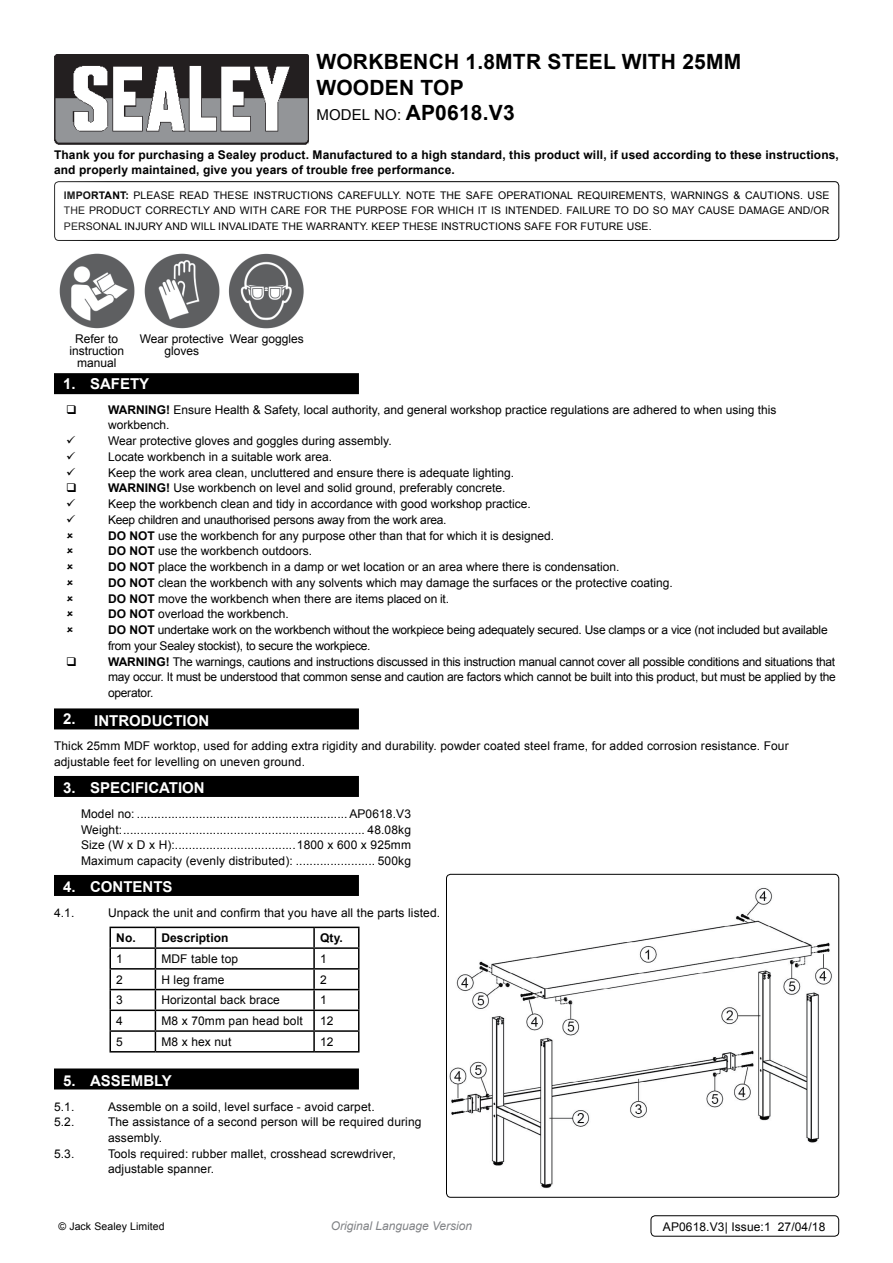
<style>
.page{position:relative;width:893px;height:1263px;background:#fff}
.page>*{position:absolute;margin:0;border:0;box-sizing:border-box;transform-origin:0 0}
.t1{font:700 21px/25.3px "Arial";letter-spacing:.01em;color:#000}
.t2{font:700 15px "Arial";color:#fff}
.t3{font:12px/15.8px "Arial";color:#000}
.t4{font:700 12px/15.8px "Arial";letter-spacing:.01em;color:#000}
.t5{font:12px/15.8px "Arial";letter-spacing:-.02em;color:#000}
.t6{font:italic 12px "Arial";color:#808285}
.t7{font:10.5px/15.8px "Arial";letter-spacing:.01em;color:#000;text-align:justify}
.s1{font-weight:400;font-size:15px}
.s2{font-weight:700}
</style>
<div class="page">
<img style="left:54px;top:54px;width:255px;height:90px">
<div style="left:54px;top:181px;width:785px;height:60px;border:1px solid #000;border-radius:4px"></div>
<div style="left:54px;top:373px;width:305px;height:21px;background:#000"></div>
<div style="left:54px;top:708px;width:305px;height:21px;background:#000"></div>
<div style="left:54px;top:776px;width:305px;height:21px;background:#000"></div>
<div style="left:54px;top:875px;width:305px;height:21px;background:#000"></div>
<div style="left:54px;top:1068px;width:305px;height:21px;background:#000"></div>
<div style="left:651px;top:1215px;width:188px;height:21px;border:1px solid #000;border-radius:4px"></div>
<img style="left:59px;top:253px;width:245px;height:76px">
<img style="left:449px;top:887px;width:383px;height:301px">
<div style="left:446px;top:874px;width:393px;height:324px;border:1px solid #000;border-radius:4px"></div>
<hr style="left:109px;top:927px;width:46px;height:1px;background:#000">
<hr style="left:155px;top:927px;width:159px;height:1px;background:#000">
<hr style="left:314px;top:927px;width:46px;height:1px;background:#000">
<hr style="left:109px;top:947px;width:46px;height:2px;background:#000">
<svg style="left:109px;top:928px;width:2px;height:40px"></svg>
<hr style="left:155px;top:947px;width:159px;height:2px;background:#000">
<hr style="left:314px;top:947px;width:46px;height:2px;background:#000">
<svg style="left:313px;top:928px;width:2px;height:40px"></svg>
<svg style="left:358px;top:928px;width:2px;height:40px"></svg>
<hr style="left:109px;top:968px;width:46px;height:1px;background:#000">
<hr style="left:109px;top:969px;width:2px;height:20px;background:#000">
<hr style="left:155px;top:968px;width:159px;height:1px;background:#000">
<hr style="left:314px;top:968px;width:46px;height:1px;background:#000">
<hr style="left:313px;top:969px;width:2px;height:20px;background:#000">
<hr style="left:358px;top:969px;width:2px;height:20px;background:#000">
<hr style="left:109px;top:989px;width:46px;height:1px;background:#000">
<hr style="left:155px;top:989px;width:159px;height:1px;background:#000">
<hr style="left:314px;top:989px;width:46px;height:1px;background:#000">
<hr style="left:109px;top:1009px;width:46px;height:2px;background:#000">
<hr style="left:155px;top:1009px;width:159px;height:2px;background:#000">
<hr style="left:314px;top:1009px;width:46px;height:2px;background:#000">
<hr style="left:109px;top:1030px;width:46px;height:2px;background:#000">
<svg style="left:109px;top:990px;width:2px;height:61px"></svg>
<hr style="left:155px;top:1030px;width:159px;height:2px;background:#000">
<svg style="left:155px;top:928px;width:1px;height:123px"></svg>
<hr style="left:314px;top:1030px;width:46px;height:2px;background:#000">
<svg style="left:313px;top:990px;width:2px;height:61px"></svg>
<svg style="left:358px;top:990px;width:2px;height:61px"></svg>
<hr style="left:109px;top:1051px;width:46px;height:1px;background:#000">
<hr style="left:155px;top:1051px;width:159px;height:1px;background:#000">
<hr style="left:314px;top:1051px;width:46px;height:1px;background:#000">
<h1 class="t1" style="left:316px;top:50px;width:426px">workbench 1.8mtr steel with 25mm wooden top<br><span class="s1">model no:</span> AP0618.V3</h1>
<p class="t4" style="left:54px;top:147px;width:786px">Thank you for purchasing a Sealey product. Manufactured to a high standard, this product will, if used according to these instructions, and properly maintained, give you years of trouble free performance.</p>
<p class="t7" style="left:64px;top:187px;width:767px"><span class="s2">IMPORTANT:</span> PLEASE READ THESE INSTRUCTIONS CAREFULLY. NOTE THE SAFE OPERATIONAL REQUIREMENTS, WARNINGS &amp; CAUTIONS. USE THE PRODUCT CORRECTLY AND WITH CARE FOR THE PURPOSE FOR WHICH IT IS INTENDED. FAILURE TO DO SO MAY CAUSE DAMAGE AND/OR PERSONAL INJURY AND WILL INVALIDATE THE WARRANTY. KEEP THESE INSTRUCTIONS SAFE FOR FUTURE USE.</p>
<p class="t3" style="left:69px;top:332px;width:56px;line-height:12px;text-align:center">Refer to instruction manual</p>
<p class="t3" style="left:140px;top:332px;width:86px;line-height:12px;text-align:center">Wear protective gloves</p>
<p class="t3" style="left:230px;top:331px;width:76px">Wear goggles</p>
<p class="t2" style="left:63px;top:374px;width:88px">1. SAFETY</p>
<p class="t4" style="left:108px;top:402px;width:28px">WARNIN</p>
<p class="t3" style="left:157px;top:402px;width:621px"><span class="s2">G!</span> Ensure Health &amp; Safety, local authority, and general workshop practice regulations are adhered to when using this</p>
<p class="t3" style="left:108px;top:417px;width:63px">workbench.</p>
<p class="t3" style="left:108px;top:433px;width:285px">Wear protective gloves and goggles during assembly.</p>
<p class="t3" style="left:93px;top:449px;width:241px">Locate workbench in a suitable work area.</p>
<p class="t3" style="left:108px;top:465px;width:408px">Keep the work area clean, uncluttered and ensure there is adequate lighting.</p>
<p class="t4" style="left:108px;top:481px;width:28px">WARNIN</p>
<p class="t3" style="left:108px;top:480px;width:424px;text-indent:49px"><span class="s2">G!</span> Use workbench on level and solid ground, preferably concrete.<br>Keep the workbench clean and tidy in accordance with good workshop practice.<br>Keep children and unauthorised persons away from the work area.</p>
<p class="t4" style="left:108px;top:528px;width:31px">DO NOT</p>
<p class="t3" style="left:158px;top:528px;width:398px">use the workbench for any purpose other than that for which it is designed.</p>
<p class="t4" style="left:108px;top:544px;width:31px">DO NOT</p>
<p class="t3" style="left:158px;top:543px;width:156px">use the workbench outdoors.</p>
<p class="t4" style="left:108px;top:559px;width:31px">DO NOT</p>
<p class="t3" style="left:158px;top:559px;width:463px">place the workbench in a damp or wet location or an area where there is condensation.</p>
<p class="t4" style="left:108px;top:575px;width:31px">DO NOT</p>
<p class="t3" style="left:158px;top:575px;width:516px">clean the workbench with any solvents which may damage the surfaces or the protective coating.</p>
<p class="t4" style="left:108px;top:591px;width:31px">DO NOT</p>
<p class="t3" style="left:158px;top:591px;width:293px">move the workbench when there are items placed on it.</p>
<p class="t4" style="left:108px;top:607px;width:31px">DO NOT</p>
<p class="t3" style="left:158px;top:606px;width:132px">overload the workbench.</p>
<p class="t4" style="left:108px;top:622px;width:31px">DO NOT</p>
<p class="t5" style="left:108px;top:622px;width:721px;text-indent:50px">undertake work on the workbench without the workpiece being adequately secured. Use clamps or a vice (not included but available from your Sealey stockist), to secure the workpiece.</p>
<p class="t4" style="left:108px;top:654px;width:28px">WARNIN</p>
<p class="t3" style="left:108px;top:654px;width:729px;text-align:justify;text-indent:49px"><span class="s2">G!</span> The warnings, cautions and instructions discussed in this instruction manual cannot cover all possible conditions and situations that may occur. It must be understood that common sense and caution are factors which cannot be built into this product, but must be applied by the operator.</p>
<p class="t2" style="left:63px;top:710px;width:42px">2. INTROD</p>
<p class="t2" style="left:152px;top:710px;width:21px">UCTION</p>
<p class="t3" style="left:54px;top:738px;width:736px">Thick 25mm MD F worktop, used for adding extra rigidity and durability. powder coated steel frame, for added corrosion resistance. Four adjustable feet for levelling on uneven ground.</p>
<p class="t2" style="left:63px;top:778px;width:37px">3. SPECI</p>
<p class="t2" style="left:135px;top:778px;width:44px">FICATION</p>
<p class="t3" style="left:81px;top:806px;width:331px;text-align:justify">Model no: .............................................................AP0618.V3<br>Weight:...................................................................... 48.08kg Size (W x D x H):...................................1800 x 600 x 925mm Maximum capacity (evenly distributed): ....................... 500kg</p>
<p class="t2" style="left:63px;top:877px;width:111px">4. contents</p>
<p class="t3" style="left:54px;top:905px;width:22px">4.1.</p>
<p class="t3" style="left:108px;top:905px;width:334px">Unpack the unit and confirm that you have all the parts listed.</p>
<p class="t4" style="left:116px;top:930px;width:114px">No. Description</p>
<p class="t4" style="left:320px;top:930px;width:24px">Qty.</p>
<p class="t3" style="left:116px;top:951px;width:8px">1</p>
<p class="t3" style="left:161px;top:951px;width:78px">MDF table top</p>
<p class="t3" style="left:320px;top:951px;width:8px">1</p>
<p class="t3" style="left:116px;top:972px;width:8px">2</p>
<p class="t3" style="left:161px;top:972px;width:65px">H leg frame</p>
<p class="t3" style="left:320px;top:972px;width:8px">2</p>
<p class="t3" style="left:116px;top:992px;width:8px">3</p>
<p class="t3" style="left:161px;top:992px;width:120px">h orizontal back brace</p>
<p class="t3" style="left:320px;top:992px;width:8px">1</p>
<p class="t3" style="left:116px;top:1013px;width:8px">4</p>
<p class="t3" style="left:161px;top:1013px;width:143px">M8 x 70mm pan head bolt</p>
<p class="t3" style="left:320px;top:1013px;width:15px">12</p>
<p class="t3" style="left:116px;top:1034px;width:8px">5</p>
<p class="t3" style="left:161px;top:1034px;width:72px">M8 x hex nut</p>
<p class="t3" style="left:320px;top:1034px;width:15px">12</p>
<p class="t2" style="left:63px;top:1070px;width:109px">5. assembly</p>
<p class="t3" style="left:54px;top:1098px;width:22px">5.1.</p>
<p class="t3" style="left:108px;top:1098px;width:268px">Assemble on a soild, level surface - avoid carpet.</p>
<p class="t3" style="left:54px;top:1114px;width:22px">5.2.</p>
<p class="t3" style="left:108px;top:1114px;width:315px">The assistance of a second person will be required during assembly.</p>
<p class="t3" style="left:54px;top:1146px;width:22px">5.3.</p>
<p class="t3" style="left:108px;top:1146px;width:289px">Tools required: rubber mallet, crosshead screwdriver, adjustable spanner.</p>
<p class="t7" style="left:58px;top:1219px;width:108px">© Jack Sealey Limited</p>
<p class="t6" style="left:331px;top:1218px;width:143px">Original Language Version</p>
<p class="t3" style="left:663px;top:1218px;width:164px">AP0618.V3| Issue:1 27/04/18</p>
</div>
